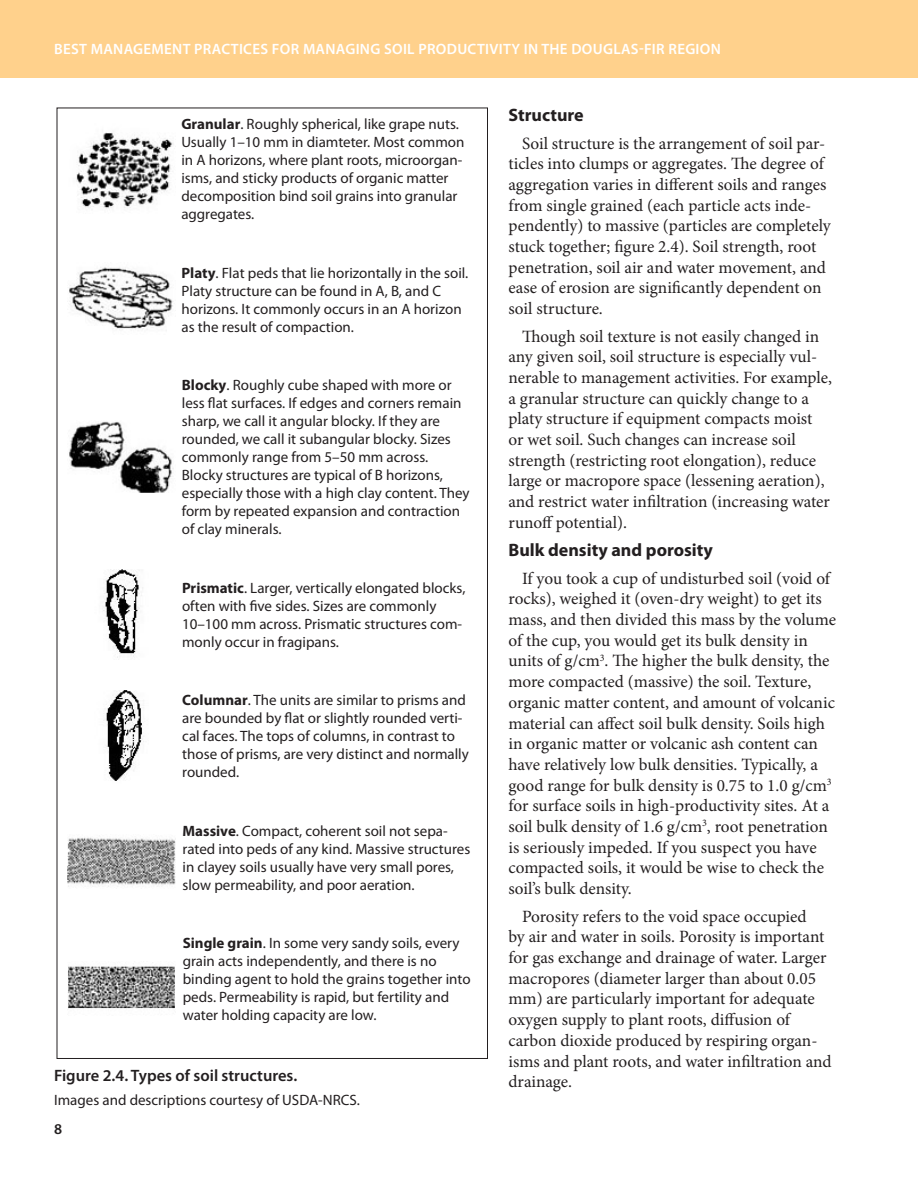
<style>
.page{position:relative;width:918px;height:1188px;background:#fff}
.page>*{position:absolute;margin:0;border:0;box-sizing:border-box;transform-origin:0 0}
.Subhead_2{font:700 18px "Myriad Pro";color:#231f20}
.Body_text{font:17.25px/20.7px "Minion Pro";color:#231f20}
.t1{font:600 16.5px "Myriad Pro";color:#231f20}
.Credit{font:15px/18px "Myriad Pro";color:#231f20}
.t2{font:600 15px "Myriad Pro";letter-spacing:.02em;color:#fff}
.t3{font:600 15px "Myriad Pro";color:#231f20}
.s1{font-weight:700}
</style>
<div class="page">
<div style="left:0;top:0;width:918px;height:78px;background:#ffd18c"></div>
<img style="left:69px;top:267px;width:104px;height:63px">
<img style="left:76px;top:132px;width:98px;height:77px">
<img style="left:69px;top:421px;width:105px;height:72px">
<img style="left:103px;top:569px;width:40px;height:89px">
<img style="left:103px;top:690px;width:41px;height:91px">
<img style="left:67px;top:837px;width:108px;height:50px">
<img style="left:68px;top:962px;width:107px;height:48px">
<p class="t2" style="left:54px;top:39px;width:668px">BEST MANAGEMENT PRACTICES FOR MANAGING SOIL PRODUCTIVITY IN THE DOUGLAS-FIR REGION</p>
<p class="Credit" style="left:181px;top:115px;width:285px"><span class="s1">Granular</span>. Roughly spherical, like grape nuts.<br>Usually 1–10 mm in diamteter. Most common in A horizons, where plant roots, microorgan&shy;isms, and sticky products of organic matter decomposition bind soil grains into granular aggregates.</p>
<p class="Credit" style="left:182px;top:263px;width:288px"><span class="s1">Platy</span>. Flat peds that lie horizontally in the soil.<br>Platy structure can be found in A, B, and C horizons. It commonly occurs in an A horizon as the result of compaction.</p>
<p class="Credit" style="left:182px;top:376px;width:289px"><span class="s1">Blocky</span>. Roughly cube shaped with more or less flat surfaces. If edges and corners remain sharp, we call it angular blocky. If they are rounded, we call it subangular blocky. Sizes commonly range from 5–50 mm across.<br>Blocky structures are typical of B horizons, especially those with a high clay content. They form by repeated expansion and contraction of clay minerals.</p>
<p class="Credit" style="left:182px;top:578px;width:285px"><span class="s1">Prismatic</span>. Larger, vertically elongated blocks, often with five sides. Sizes are commonly 10–100 mm across. Prismatic structures com&shy;monly occur in fragipans.</p>
<p class="Credit" style="left:182px;top:691px;width:288px"><span class="s1">Columnar</span>. The units are similar to prisms and are bounded by flat or slightly rounded verti&shy;cal faces. The tops of columns, in contrast to those of prisms, are very distinct and normally rounded.</p>
<p class="Credit" style="left:183px;top:822px;width:289px"><span class="s1">Massive</span>. Compact, coherent soil not sepa&shy;rated into peds of any kind. Massive structures in clayey soils usually have very small pores, slow permeability, and poor aeration.</p>
<p class="Credit" style="left:183px;top:934px;width:289px"><span class="s1">Single grain</span>. In some very sandy soils, every grain acts independently, and there is no binding agent to hold the grains together into peds. Permeability is rapid, but fertility and water holding capacity are low.</p>
<p class="t1" style="left:54px;top:1065px;width:245px">Figure 2.4. Types of soil structures.</p>
<p class="Credit" style="left:54px;top:1091px;width:308px">Images and descriptions courtesy of USDA-NRCS.</p>
<p class="t3" style="left:54px;top:1119px;width:10px">8</p>
<h3 class="Subhead_2" style="left:508px;top:103px;width:77px">Structure</h3>
<p class="Body_text" style="left:508px;top:133px;width:324px;text-indent:14px">Soil structure is the arrangement of soil par&shy;ticles into clumps or aggregates. The degree of aggregation varies in different soils and ranges from single grained (each particle acts inde&shy;pendently) to massive (particles are completely stuck together; figure 2.4). Soil strength, root penetration, soil air and water movement, and ease of erosion are significantly dependent on soil structure.</p>
<p class="Body_text" style="left:508px;top:326px;width:325px;text-indent:14px">Though soil texture is not easily changed in any given soil, soil structure is especially vul&shy;nerable to management activities. For example, a granular structure can quickly change to a platy structure if equipment compacts moist<br>or wet soil. Such changes can increase soil strength (restricting root elongation), reduce large or macropore space (lessening aeration), and restrict water infiltration (increasing water runoff potential).</p>
<h3 class="Subhead_2" style="left:508px;top:538px;width:206px">Bulk density and porosity</h3>
<p class="Body_text" style="left:508px;top:568px;width:329px;text-indent:14px">If you took a cup of undisturbed soil (void of rocks), weighed it (oven-dry weight) to get its mass, and then divided this mass by the volume of the cup, you would get its bulk density in units of g/cm<sup>3</sup>. The higher the bulk density, the more compacted (massive) the soil. Texture, organic matter content, and amount of volcanic material can affect soil bulk density. Soils high in organic matter or volcanic ash content can have relatively low bulk densities. Typically, a good range for bulk density is 0.75 to 1.0 g/cm<sup>3 </sup>for surface soils in high-productivity sites. At a soil bulk density of 1.6 g/cm<sup>3</sup>, root penetration is seriously impeded. If you suspect you have compacted soils, it would be wise to check the soil’s bulk density.</p>
<p class="Body_text" style="left:508px;top:906px;width:325px;text-indent:14px">Porosity refers to the void space occupied<br>by air and water in soils. Porosity is important for gas exchange and drainage of water. Larger macropores (diameter larger than about 0.05 mm) are particularly important for adequate oxygen supply to plant roots, diffusion of carbon dioxide produced by respiring organ&shy;isms and plant roots, and water infiltration and drainage.</p>
</div>
